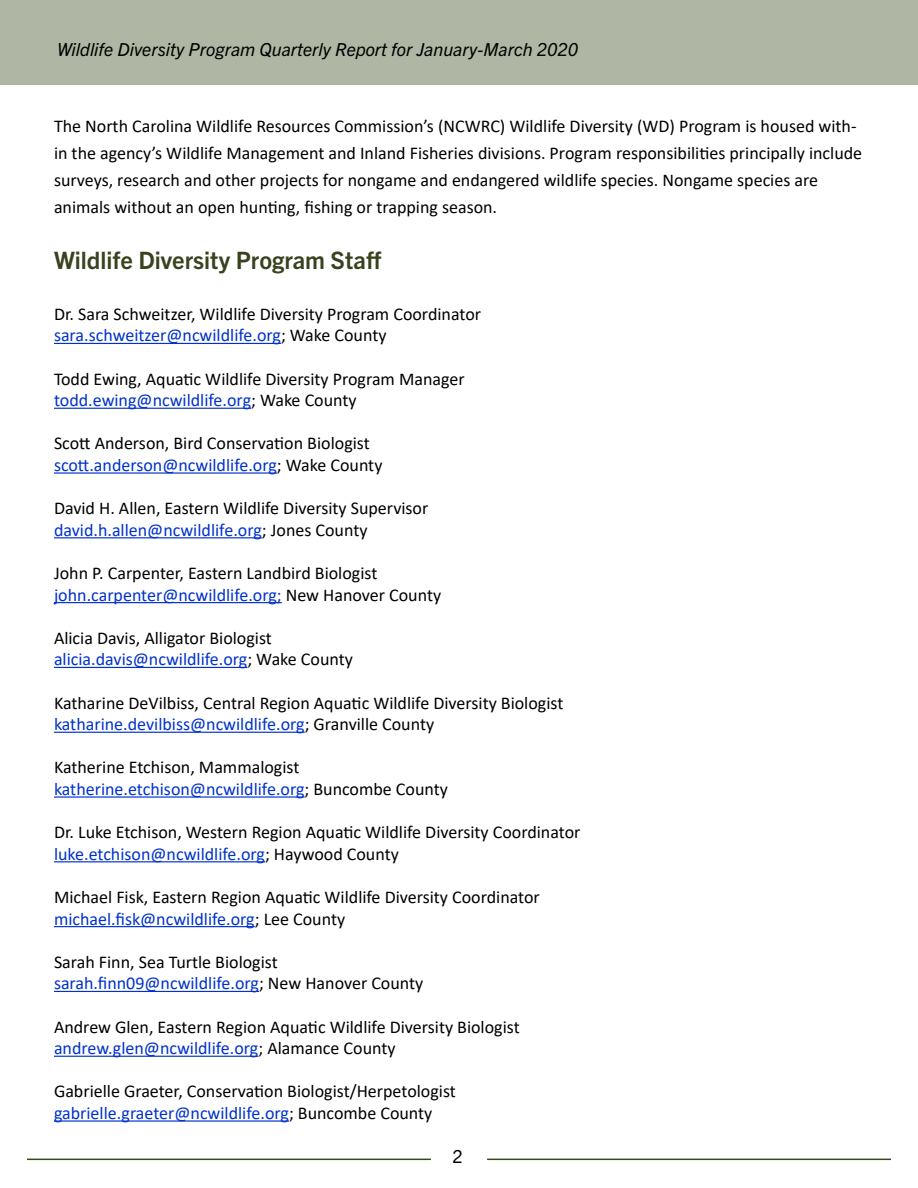
<style>
.page{position:relative;width:918px;height:1188px;background:#fff}
.page>*{position:absolute;margin:0;border:0;box-sizing:border-box;transform-origin:0 0}
.t1{font:700 24px "Trade Gothic Next LT Pro";color:#39421e}
.t2{font:18px/21.6px "Calibri";color:#000}
.t3{font:italic 18px "Trade Gothic Next LT Pro";color:#000}
.t4{font:18px "Trade Gothic Next LT Pro";color:#000}
.s1{color:#0132cc}
</style>
<div class="page">
<div style="left:0;top:0;width:918px;height:84px;background:#afb7a4"></div>
<hr style="left:27px;top:1159px;width:404px;height:1px;background:#374a1d">
<hr style="left:487px;top:1159px;width:404px;height:1px;background:#374a1d">
<hr style="left:54px;top:343px;width:227px;height:1px;background:#0132cc">
<hr style="left:54px;top:408px;width:197px;height:1px;background:#0132cc">
<hr style="left:54px;top:472px;width:223px;height:2px;background:#0132cc">
<hr style="left:54px;top:537px;width:208px;height:1px;background:#0132cc">
<hr style="left:54px;top:602px;width:228px;height:1px;background:#0132cc">
<hr style="left:54px;top:667px;width:193px;height:1px;background:#0132cc">
<hr style="left:54px;top:732px;width:251px;height:1px;background:#0132cc">
<hr style="left:54px;top:796px;width:251px;height:2px;background:#0132cc">
<hr style="left:54px;top:861px;width:211px;height:1px;background:#0132cc">
<hr style="left:54px;top:926px;width:201px;height:1px;background:#0132cc">
<hr style="left:54px;top:991px;width:205px;height:1px;background:#0132cc">
<hr style="left:54px;top:1056px;width:204px;height:1px;background:#0132cc">
<hr style="left:54px;top:1120px;width:235px;height:2px;background:#0132cc">
<p class="t3" style="left:57px;top:37px;width:523px">Wildlife Diversity Program Quarterly Report for January-March 2020</p>
<p class="t2" style="left:54px;top:112px;width:810px;line-height:27px">The North Carolina Wildlife Resources Commission’s (NCWRC) Wildlife Diversity (WD) Program is housed with&shy;in the agency’s Wildlife Management and Inland Fisheries divisions. Program responsibilities principally include surveys, research and other projects for nongame and endangered wildlife species. Nongame species are animals without an open hunting, fishing or trapping season.</p>
<h1 class="t1" style="left:54px;top:243px;width:329px">Wildlife Diversity Program Staff</h1>
<p class="t2" style="left:54px;top:303px;width:429px">Dr. Sara Schweitzer, Wildlife Diversity Program Coordinator <span class="s1">sara.schweitzer@ncwildlife.org</span>; Wake County</p>
<p class="t2" style="left:54px;top:367px;width:412px">Todd Ewing, Aquatic Wildlife Diversity Program Manager <span class="s1">todd.ewing@ncwildlife.org</span>; Wake County</p>
<p class="t2" style="left:54px;top:432px;width:330px">Scott Anderson, Bird Conservation Biologist <span class="s1">scott.anderson@ncwildlife.org</span>; Wake County</p>
<p class="t2" style="left:54px;top:497px;width:376px">David H. Allen, Eastern Wildlife Diversity Supervisor <span class="s1">david.h.allen@ncwildlife.org</span>; Jones County</p>
<p class="t2" style="left:54px;top:562px;width:389px">John P. Carpenter, Eastern Landbird Biologist <span class="s1">john.carpenter@ncwildlife.org;</span> New Hanover County</p>
<p class="t2" style="left:54px;top:627px;width:300px">Alicia Davis, Alligator Biologist <span class="s1">alicia.davis@ncwildlife.org</span>; Wake County</p>
<p class="t2" style="left:54px;top:691px;width:511px">Katharine DeVilbiss, Central Region Aquatic Wildlife Diversity Biologist <span class="s1">katharine.devilbiss@ncwildlife.org</span>; Granville County</p>
<p class="t2" style="left:54px;top:756px;width:395px">Katherine Etchison, Mammalogist <span class="s1">katherine.etchison@ncwildlife.org</span>; Buncombe County</p>
<p class="t2" style="left:54px;top:821px;width:528px">Dr. Luke Etchison, Western Region Aquatic Wildlife Diversity Coordinator <span class="s1">luke.etchison@ncwildlife.org</span>; Haywood County</p>
<p class="t2" style="left:54px;top:886px;width:487px">Michael Fisk, Eastern Region Aquatic Wildlife Diversity Coordinator <span class="s1">michael.fisk@ncwildlife.org</span>; Lee County</p>
<p class="t2" style="left:54px;top:951px;width:371px">Sarah Finn, Sea Turtle Biologist <span class="s1">sarah.finn09@ncwildlife.org</span>; New Hanover County</p>
<p class="t2" style="left:54px;top:1015px;width:467px">Andrew Glen, Eastern Region Aquatic Wildlife Diversity Biologist <span class="s1">andrew.glen@ncwildlife.org</span>; Alamance County</p>
<p class="t2" style="left:54px;top:1080px;width:403px">Gabrielle Graeter, Conservation Biologist/Herpetologist <span class="s1">gabrielle.graeter@ncwildlife.org</span>; Buncombe County</p>
<p class="t4" style="left:452px;top:1144px;width:12px">2</p>
</div>
